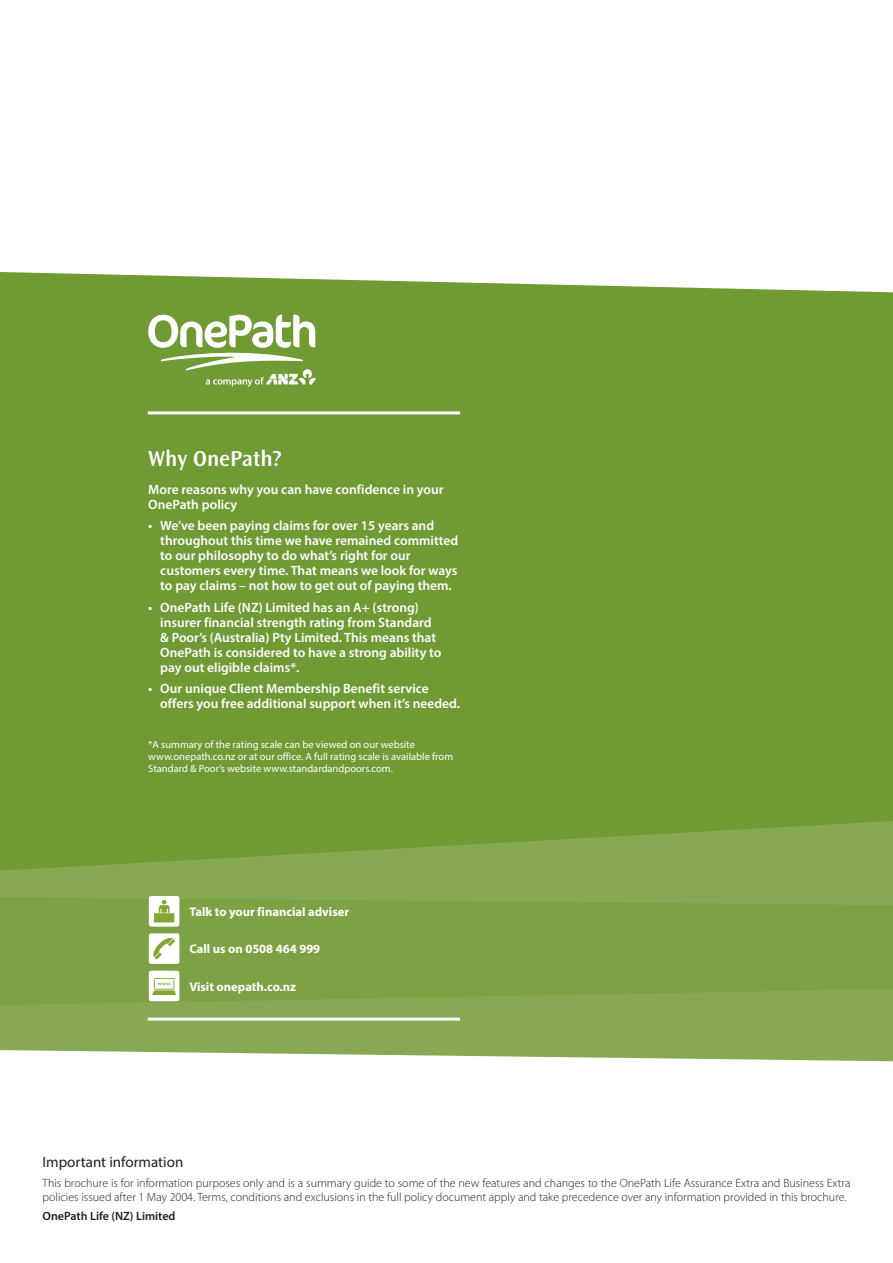
<style>
.page{position:relative;width:893px;height:1263px;background:#fff}
.page>*{position:absolute;margin:0;border:0;box-sizing:border-box;transform-origin:0 0}
.t1{font:600 22.5px "Ocean Sans";color:#fff}
.t2{font:15px "Myriad Pro";color:#231f20}
.t3{font:600 13.5px/15px "Myriad Pro";color:#fff}
.t4{font:700 12.6px "Myriad Pro";color:#fff}
.t5{font:300 12px/13.5px "Myriad Pro";color:#231f20}
.t6{font:600 12px "Myriad Pro";color:#231f20}
.t7{font:10.5px/12px "Myriad Pro";color:#fff}
</style>
<div class="page">
<div style="left:0;top:272px;width:893px;height:549px;background:#6f9a34"></div>
<svg style="left:0;top:821px;width:893px;height:76px;background:#7fa449"></svg>
<div style="left:0;top:897px;width:893px;height:92px;background:#7ca243"></div>
<svg style="left:0;top:989px;width:893px;height:72px;background:#90ae5f"></svg>
<svg style="left:148px;top:314px;width:168px;height:73px"></svg>
<div style="left:149px;top:896px;width:30px;height:30px;background:#fff;border-radius:2px"></div>
<svg style="left:154px;top:900px;width:20px;height:22px"></svg>
<div style="left:149px;top:933px;width:30px;height:31px;background:#fff;border-radius:2px"></div>
<svg style="left:153px;top:937px;width:22px;height:23px"></svg>
<div style="left:149px;top:971px;width:30px;height:30px;background:#fff;border-radius:2px"></div>
<svg style="left:152px;top:978px;width:24px;height:17px"></svg>
<hr style="left:148px;top:411px;width:312px;height:3px;background:#fff">
<hr style="left:148px;top:1017px;width:312px;height:3px;background:#fff">
<h1 class="t1" style="left:148px;top:446px;width:135px">Why OnePath?</h1>
<p class="t3" style="left:148px;top:481px;width:297px">More reasons why you can have confidence in your<br>OnePath policy</p>
<p class="t3" style="left:160px;top:518px;width:299px;text-indent:-12px">• We’ve been paying claims for over 15 years and throughout this time we have remained committed to our philosophy to do what’s right for our customers every time. That means we look for ways to pay claims – not how to get out of paying them.</p>
<p class="t3" style="left:160px;top:599px;width:283px;text-indent:-12px">• OnePath Life (NZ) Limited has an A+ (strong) insurer financial strength rating from Standard &amp; Poor’s (Australia) Pty Limited. This means that OnePath is considered to have a strong ability to pay out eligible claims*.</p>
<p class="t3" style="left:160px;top:681px;width:301px;text-indent:-12px">• Our unique Client Membership Benefit service offers you free additional support when it’s needed.</p>
<p class="t7" style="left:148px;top:738px;width:306px">*A summary of the rating scale can be viewed on our website www.onepath.co.nz or at our office. A full rating scale is available from<br>Standard &amp; Poor’s website www.standardandpoors.com.</p>
<p class="t4" style="left:189px;top:903px;width:161px">Talk to your financial adviser</p>
<p class="t4" style="left:189px;top:941px;width:132px">Call us on 0508 464 999</p>
<p class="t4" style="left:189px;top:978px;width:108px">Visit onepath.co.nz</p>
<p class="t2" style="left:43px;top:1153px;width:142px">Important information</p>
<p class="t5" style="left:43px;top:1176px;width:809px">This brochure is for information purposes only and is a summary guide to some of the new features and changes to the OnePath Life Assurance Extra and Business Extra policies issued after 1 May 2004. Terms, conditions and exclusions in the full policy document apply and take precedence over any information provided in this brochure.</p>
<p class="t6" style="left:43px;top:1209px;width:135px">OnePath Life (NZ) Limited</p>
</div>
